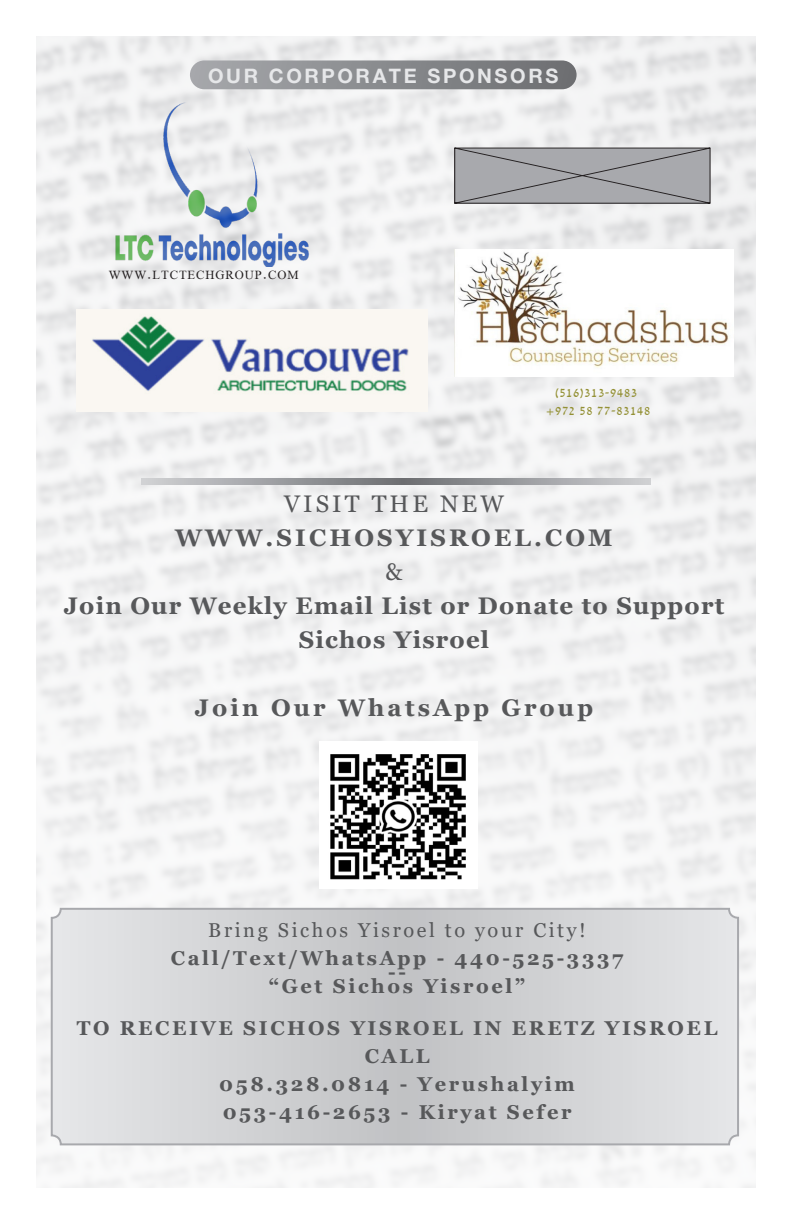
<style>
.page{position:relative;width:792px;height:1224px;background:#fff}
.page>*{position:absolute;margin:0;border:0;box-sizing:border-box;transform-origin:0 0}
.CURVED_HEADINGS{font:700 24px/34px "Georgia";letter-spacing:.05em;color:#57585a;text-align:center}
.CURVED_HEADINGS-2{font:700 24px "Georgia";letter-spacing:.13em;color:#57585a}
.CURVED_HEADINGS-3{font:24px "Georgia";letter-spacing:.13em;color:#57585a}
.CURVED_HEADINGS-4{font:700 20px/28px "Georgia";letter-spacing:.13em;color:#57585a;text-align:center}
.CURVED_HEADINGS-5{font:20px "Georgia";letter-spacing:.13em;color:#57585a}
.t1{font:700 20px "Helvetica Neue LT Pro";letter-spacing:.13em;color:#e6e7e9}
.THIN_TEXT_SMALLEST{font:14px "David";letter-spacing:.05em;color:#939034}
.THIN_TEXT_SMALLEST-2{font:12.6px "David";letter-spacing:.07em;color:#231f20}
.s1{font-size:18px}
</style>
<div class="page">
<img style="left:36px;top:36px;width:720px;height:1152px">
<svg style="left:454px;top:147px;width:257px;height:57px;background:#9e9fa3"></svg>
<img style="left:109px;top:99px;width:206px;height:167px">
<div style="left:190px;top:60px;width:387px;height:29px;background:linear-gradient(to right,#a6a8ab,#6d6e71);border-radius:14px"></div>
<img style="left:76px;top:310px;width:352px;height:101px">
<img style="left:455px;top:249px;width:279px;height:128px">
<img style="left:320px;top:742px;width:157px;height:146px">
<svg style="left:141px;top:478px;width:510px;height:6px;background:#9e9fa2"></svg>
<svg style="left:52px;top:909px;width:686px;height:235px;background:#d3d4d6"></svg>
<div style="left:51px;top:908px;width:688px;height:237px;border:2px solid #a8a9ad;border-radius:9px"></div>
<p class="t1" style="left:208px;top:64px;width:352px">OUR CORPORATE SPONSORS</p>
<p class="THIN_TEXT_SMALLEST-2" style="left:109px;top:268px;width:191px">WWW<span class="s1">.</span>LTCTECHGROUP<span class="s1">.</span>COM</p>
<p class="THIN_TEXT_SMALLEST" style="left:555px;top:384px;width:84px">(516)313-9483</p>
<p class="THIN_TEXT_SMALLEST" style="left:546px;top:402px;width:106px">+972 58 77-83148</p>
<p class="CURVED_HEADINGS-3" style="left:284px;top:489px;width:221px">VISIT THE NEW</p>
<p class="CURVED_HEADINGS-2" style="left:175px;top:522px;width:439px">WWW.SICHOSYISROEL.COM</p>
<p class="CURVED_HEADINGS-3" style="left:385px;top:557px;width:19px">&amp;</p>
<p class="CURVED_HEADINGS" style="left:64px;top:589px;width:662px">Join Our Weekly Email List or Donate to Support<br>Sichos Yisroel</p>
<p class="CURVED_HEADINGS-2" style="left:195px;top:692px;width:400px">Join Our WhatsApp Group</p>
<p class="CURVED_HEADINGS-5" style="left:208px;top:918px;width:379px">Bring Sichos Yisroel to your City!</p>
<p class="CURVED_HEADINGS-4" style="left:171px;top:944px;width:454px">Call/Text/WhatsApp - 440-525-3337</p>
<p class="CURVED_HEADINGS-4" style="left:388px;top:958px;width:19px">--</p>
<p class="CURVED_HEADINGS-4" style="left:269px;top:972px;width:258px">“Get Sichos Yisroel”</p>
<p class="CURVED_HEADINGS-4" style="left:77px;top:1014px;width:642px">TO RECEIVE SICHOS YISROEL IN ERETZ YISROEL<br>CALL</p>
<p class="CURVED_HEADINGS-4" style="left:219px;top:1070px;width:357px;text-align:left">058.328.0814 - Yerushalyim<br>053-416-2653 - Kiryat Sefer</p>
</div>
